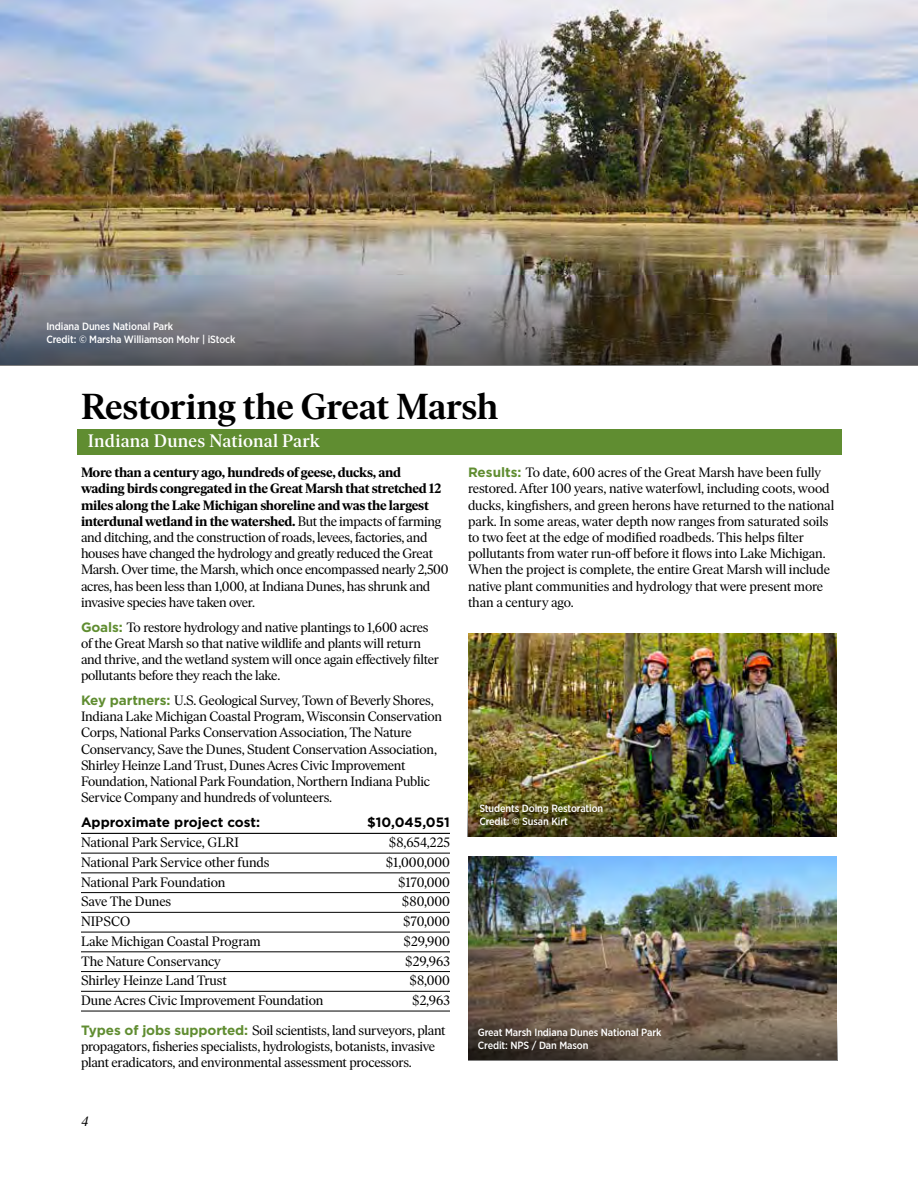
<style>
.page{position:relative;width:918px;height:1188px;background:#fff}
.page>*{position:absolute;margin:0;border:0;box-sizing:border-box;transform-origin:0 0}
.t1{font:600 36px "Ivar Headline";letter-spacing:-.01em;color:#000}
.t2{font:500 18px "Ivar Headline";letter-spacing:.01em;color:#fff}
.t3{font:13.5px/16.2px "Ivar Headline";letter-spacing:-.015em;color:#000}
.t4{font:700 13.5px "Gotham";color:#000}
.t5{font:italic 13.5px "Ivar Headline";color:#000}
.t6{font:500 10.5px/12.6px "Gotham Narrow";letter-spacing:-.01em;color:#fff}
.s1{font-family:"Gotham";font-weight:700;color:#608d31}
.s2{font-weight:700}
</style>
<div class="page">
<img style="left:468px;top:857px;width:369px;height:162px">
<svg style="left:468px;top:1019px;width:369px;height:41px;background:#5d5043"></svg>
<img style="left:0;top:0;width:918px;height:270px">
<div style="left:77px;top:429px;width:764px;height:26px;background:#608d31"></div>
<hr style="left:81px;top:833px;width:369px;height:1px;background:#000">
<hr style="left:81px;top:853px;width:369px;height:1px;background:#000">
<hr style="left:81px;top:873px;width:369px;height:1px;background:#000">
<hr style="left:81px;top:892px;width:369px;height:1px;background:#000">
<hr style="left:81px;top:912px;width:369px;height:1px;background:#000">
<hr style="left:81px;top:932px;width:369px;height:1px;background:#000">
<hr style="left:81px;top:952px;width:369px;height:1px;background:#000">
<hr style="left:81px;top:971px;width:369px;height:1px;background:#000">
<hr style="left:81px;top:991px;width:369px;height:1px;background:#000">
<hr style="left:81px;top:1011px;width:369px;height:1px;background:#000">
<img style="left:468px;top:634px;width:369px;height:162px">
<svg style="left:0;top:270px;width:918px;height:95px;background:#747374"></svg>
<img style="left:468px;top:796px;width:369px;height:41px">
<p class="t6" style="left:46px;top:320px;width:191px">Indiana Dunes National Park<br>Credit: © Marsha Williamson Mohr | iStock</p>
<h1 class="t1" style="left:81px;top:385px;width:419px">Restoring the Great Marsh</h1>
<h2 class="t2" style="left:88px;top:430px;width:234px">Indiana Dunes National Park</h2>
<p class="t3" style="left:468px;top:465px;width:368px"><span class="s1">Results:</span> To date, 600 acres of the Great Marsh have been fully restored. After 100 years, native waterfowl, including coots, wood ducks, kingfishers, and green herons have returned to the national park. In some areas, water depth now ranges from saturated soils to two feet at the edge of modified roadbeds. This helps filter pollutants from water run-off before it flows into Lake Michigan.<br>When the project is complete, the entire Great Marsh will include native plant communities and hydrology that were present more than a century ago.</p>
<p class="t3" style="left:81px;top:465px;width:369px"><span class="s2">More than a century ago, hundreds of geese, ducks, and<br>wading birds congregated in the Great Marsh that stretched 12 miles along the Lake Michigan shoreline and was the largest interdunal wetland in the watershed.</span> But the impacts of farming and ditching, and the construction of roads, levees, factories, and houses have changed the hydrology and greatly reduced the Great Marsh. Over time, the Marsh, which once encompassed nearly 2,500 acres, has been less than 1,000, at Indiana Dunes, has shrunk and invasive species have taken over.</p>
<p class="t3" style="left:81px;top:619px;width:359px"><span class="s1">Goals:</span> To restore hydrology and native plantings to 1,600 acres of the Great Marsh so that native wildlife and plants will return and thrive, and the wetland system will once again effectively filter pollutants before they reach the lake.</p>
<p class="t3" style="left:81px;top:692px;width:363px"><span class="s1">Key partners:</span> U.S. Geological Survey, Town of Beverly Shores, Indiana Lake Michigan Coastal Program, Wisconsin Conservation Corps, National Parks Conservation Association, The Nature Conservancy, Save the Dunes, Student Conservation Association, Shirley Heinze Land Trust, Dunes Acres Civic Improvement Foundation, National Park Foundation, Northern Indiana Public Service Company and hundreds of volunteers.</p>
<p class="t4" style="left:81px;top:814px;width:181px">Approximate project cost:</p>
<p class="t4" style="left:367px;top:814px;width:84px">$10,045,051</p>
<p class="t3" style="left:81px;top:835px;width:159px">National Park Service, GLRI</p>
<p class="t3" style="left:389px;top:835px;width:63px">$8,654,225</p>
<p class="t3" style="left:81px;top:854px;width:190px">National Park Service other funds</p>
<p class="t3" style="left:386px;top:854px;width:66px">$1,000,000</p>
<p class="t3" style="left:81px;top:874px;width:146px">National Park Foundation</p>
<p class="t3" style="left:398px;top:874px;width:53px">$170,000</p>
<p class="t3" style="left:81px;top:894px;width:92px">Save The Dunes</p>
<p class="t3" style="left:402px;top:894px;width:50px">$80,000</p>
<p class="t3" style="left:81px;top:913px;width:51px">NIPSCO</p>
<p class="t3" style="left:403px;top:913px;width:48px">$70,000</p>
<p class="t3" style="left:81px;top:933px;width:181px">Lake Michigan Coastal Program</p>
<p class="t3" style="left:404px;top:933px;width:48px">$29,900</p>
<p class="t3" style="left:81px;top:953px;width:141px">The Nature Conservancy</p>
<p class="t3" style="left:405px;top:953px;width:46px">$29,963</p>
<p class="t3" style="left:81px;top:973px;width:147px">Shirley Heinze Land Trust</p>
<p class="t3" style="left:409px;top:973px;width:42px">$8,000</p>
<p class="t3" style="left:81px;top:992px;width:244px">Dune Acres Civic Improvement Foundation</p>
<p class="t6" style="left:479px;top:802px;width:125px">Students Doing Restoration<br>Credit: © Susan Kirt</p>
<p class="t3" style="left:81px;top:986px;width:370px;line-height:29.7px;text-indent:331px">$2,963<br><span class="s1">Types of jobs supported:</span> Soil scientists, land surveyors, plant</p>
<p class="t3" style="left:81px;top:1038px;width:356px">propagators, fisheries specialists, hydrologists, botanists, invasive plant eradicators, and environmental assessment processors.</p>
<p class="t6" style="left:478px;top:1026px;width:185px">Great Marsh Indiana Dunes National Park<br>Credit: NPS / Dan Mason</p>
<p class="t5" style="left:81px;top:1114px;width:9px">4</p>
</div>
